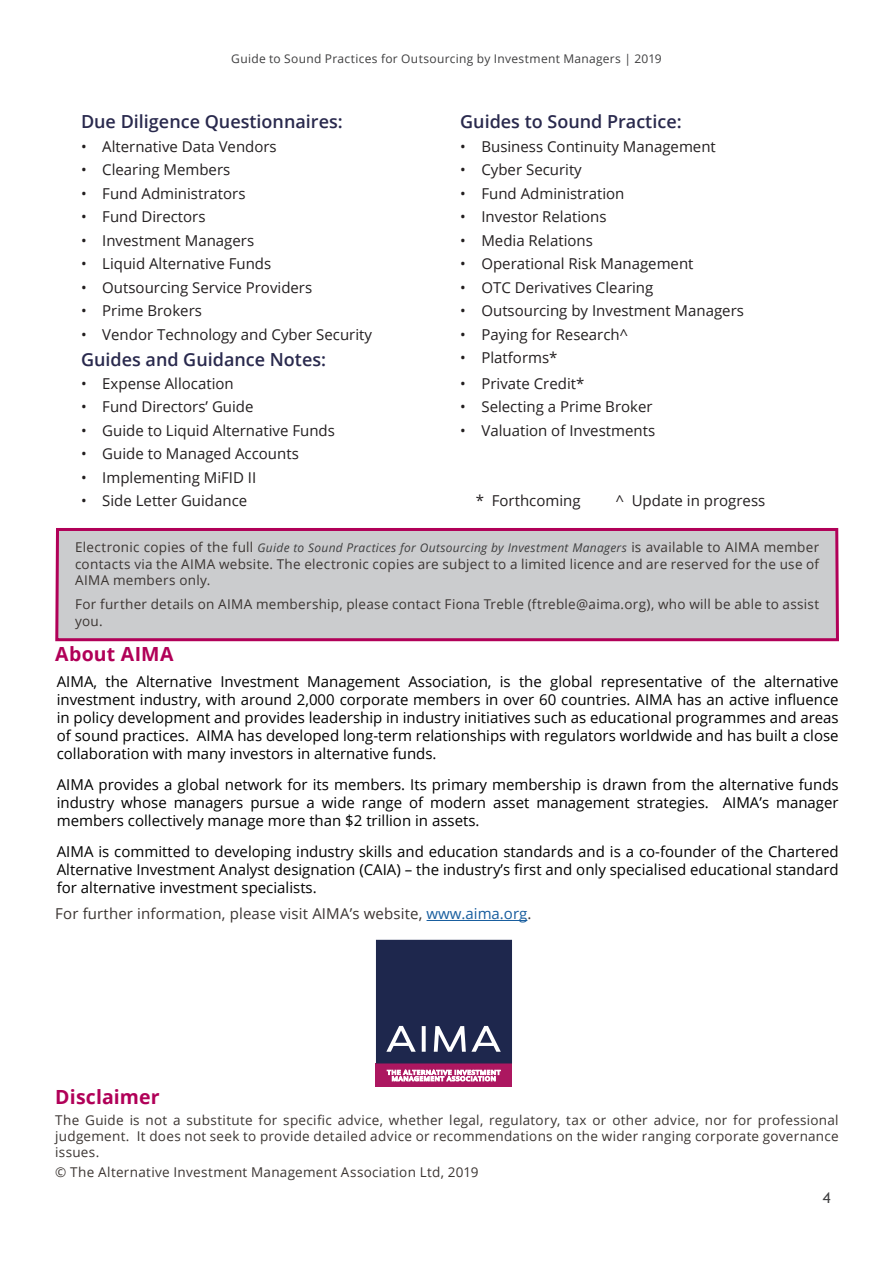
<style>
.page{position:relative;width:893px;height:1263px;background:#fff}
.page>*{position:absolute;margin:0;border:0;box-sizing:border-box;transform-origin:0 0}
.t1{font:700 19.5px "Open Sans";letter-spacing:.005em;color:#b10058}
.t2{font:600 18px "Open Sans";color:#29294d}
.Paragraph_Style39{font:15px/18px "Open Sans";color:#000;text-align:justify}
.t3{font:15px "Open Sans";color:#231f20}
.t4{font:15px "Open Sans";letter-spacing:.01em;color:#3b3532}
.t5{font:15px "Trebuchet MS";color:#3e3e3f}
.t6{font:13.5px/16.2px "Open Sans";letter-spacing:.02em;color:#3b3532}
.t7{font:italic 12px "Open Sans";letter-spacing:.025em;color:#3e3e3f}
.t8{font:12px "Open Sans";letter-spacing:.025em;color:#3e3e3f}
.s1{font-style:normal;font-size:13.5px;color:#3b3532}
.s2{color:#175d9e}
</style>
<div class="page">
<svg style="left:55px;top:528px;width:784px;height:114px;background:#c9c0c7"></svg>
<hr style="left:427px;top:920px;width:100px;height:1px;background:#175d9e">
<div style="left:376px;top:1063px;width:136px;height:24px;background:#ac1760"></div>
<svg style="left:387px;top:1070px;width:113px;height:11px"></svg>
<svg style="left:376px;top:940px;width:136px;height:123px;background:#2b3357"></svg>
<p class="t8" style="left:231px;top:51px;width:432px">Guide to Sound Practices for Outsourcing by Investment Managers | 2019</p>
<p class="t2" style="left:81px;top:110px;width:263px">Due Diligence Questionnaires:</p>
<p class="t2" style="left:460px;top:110px;width:223px">Guides to Sound Practice:</p>
<p class="t3" style="left:81px;top:136px;width:197px">• Alternative Data Vendors</p>
<p class="t3" style="left:460px;top:136px;width:257px">• Business Continuity Management</p>
<p class="t3" style="left:81px;top:160px;width:151px">• Clearing Members</p>
<p class="t3" style="left:460px;top:160px;width:123px">• Cyber Security</p>
<p class="t3" style="left:81px;top:183px;width:166px">• Fund Administrators</p>
<p class="t3" style="left:460px;top:183px;width:166px">• Fund Administration</p>
<p class="t3" style="left:81px;top:207px;width:126px">• Fund Directors</p>
<p class="t3" style="left:460px;top:207px;width:148px">• Investor Relations</p>
<p class="t3" style="left:81px;top:230px;width:175px">• Investment Managers</p>
<p class="t3" style="left:460px;top:230px;width:134px">• Media Relations</p>
<p class="t3" style="left:81px;top:254px;width:192px">• Liquid Alternative Funds</p>
<p class="t3" style="left:460px;top:254px;width:235px">• Operational Risk Management</p>
<p class="t3" style="left:81px;top:277px;width:233px">• Outsourcing Service Providers</p>
<p class="t3" style="left:460px;top:277px;width:195px">• OTC Derivatives Clearing</p>
<p class="t3" style="left:81px;top:300px;width:122px">• Prime Brokers</p>
<p class="t3" style="left:460px;top:300px;width:285px">• Outsourcing by Investment Managers</p>
<p class="t3" style="left:81px;top:324px;width:293px">• Vendor Technology and Cyber Security</p>
<p class="t3" style="left:460px;top:324px;width:169px">• Paying for Research^</p>
<p class="t2" style="left:81px;top:347px;width:247px">Guides and Guidance Notes:</p>
<p class="t3" style="left:460px;top:347px;width:99px">• Platforms*</p>
<p class="t3" style="left:81px;top:373px;width:154px">• Expense Allocation</p>
<p class="t3" style="left:460px;top:373px;width:126px">• Private Credit*</p>
<p class="t3" style="left:81px;top:397px;width:174px">• Fund Directors’ Guide</p>
<p class="t3" style="left:460px;top:397px;width:194px">• Selecting a Prime Broker</p>
<p class="t3" style="left:81px;top:420px;width:255px">• Guide to Liquid Alternative Funds</p>
<p class="t3" style="left:460px;top:420px;width:196px">• Valuation of Investments</p>
<p class="t3" style="left:81px;top:444px;width:219px">• Guide to Managed Accounts</p>
<p class="t3" style="left:81px;top:467px;width:177px">• Implementing MiFID II</p>
<p class="t3" style="left:81px;top:491px;width:168px">• Side Letter Guidance</p>
<p class="t3" style="left:476px;top:491px;width:106px">* Forthcoming</p>
<p class="t3" style="left:616px;top:491px;width:151px">^ Update in progress</p>
<p class="t7" style="left:75px;top:540px;width:746px"><span class="s1">Electronic copies of the full</span> Guide to Sound Practices for Outsourcing by Investment Managers <span class="s1">is available to AIMA member</span></p>
<p class="t6" style="left:75px;top:555px;width:746px">contacts via the AIMA website. The electronic copies are subject to a limited licence and are reserved for the use of<br>AIMA members only.</p>
<p class="t6" style="left:75px;top:596px;width:746px">For further details on AIMA membership, please contact Fiona Treble (ftreble@aima.org), who will be able to assist you.</p>
<p class="t1" style="left:55px;top:640px;width:120px">About AIMA</p>
<p class="Paragraph_Style39" style="left:57px;top:672px;width:783px">AIMA, the Alternative Investment Management Association, is the global representative of the alternative investment industry, with around 2,000 corporate members in over 60 countries. AIMA has an active influence in policy development and provides leadership in industry initiatives such as educational programmes and areas of sound practices. AIMA has developed long-term relationships with regulators worldwide and has built a close collaboration with many investors in alternative funds.</p>
<p class="Paragraph_Style39" style="left:57px;top:775px;width:783px">AIMA provides a global network for its members. Its primary membership is drawn from the alternative funds industry whose managers pursue a wide range of modern asset management strategies. AIMA’s manager members collectively manage more than $2 trillion in assets.</p>
<p class="Paragraph_Style39" style="left:57px;top:842px;width:783px">AIMA is committed to developing industry skills and education standards and is a co-founder of the Chartered Alternative Investment Analyst designation (CAIA) – the industry’s first and only specialised educational standard for alternative investment specialists.</p>
<p class="t4" style="left:55px;top:904px;width:478px">For further information, please visit AIMA’s website, <span class="s2">www.aima.org</span>.</p>
<p class="t1" style="left:55px;top:1083px;width:106px">Disclaimer</p>
<p class="t6" style="left:55px;top:1111px;width:785px;text-align:justify">The Guide is not a substitute for specific advice, whether legal, regulatory, tax or other advice, nor for professional judgement. It does not seek to provide detailed advice or recommendations on the wider ranging corporate governance issues.</p>
<p class="t6" style="left:55px;top:1164px;width:425px">© The Alternative Investment Management Association Ltd, 2019</p>
<p class="t5" style="left:823px;top:1188px;width:9px">4</p>
</div>
